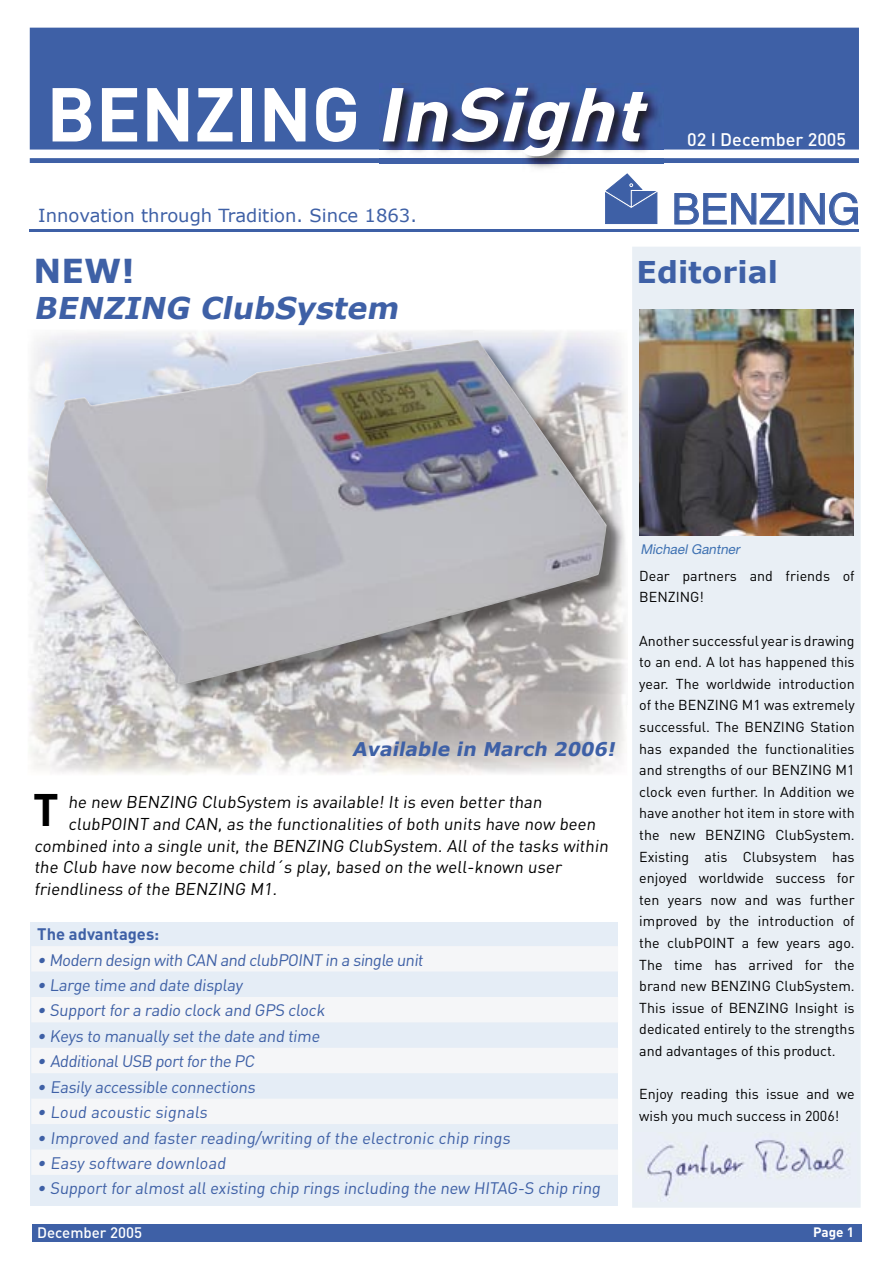
<style>
.page{position:relative;width:893px;height:1263px;background:#fff}
.page>*{position:absolute;margin:0;border:0;box-sizing:border-box;transform-origin:0 0}
.t1{font:700 75px "DIN";color:#fff}
.t2{font:700 45px "DIN";color:#000}
.t3{font:42.45px "Helvetica";color:#3e60a6}
.t4{font:700 33px "Verdana";color:#3e60a6}
.t5{font:italic 700 30px "Verdana";color:#3e60a6}
.t6{font:700 30px "Verdana";color:#3e60a6}
.t7{font:italic 700 18.9px "Verdana";color:#3e60a6}
.t8{font:18px "Verdana";color:#3e60a6}
.t9{font:500 18px "DIN";color:#fff}
.t10{font:16.95px "DIN";color:#000}
.t11{font:16.5px "DIN";color:#3e60a6}
.t12{font:700 16.5px "DIN";color:#3e60a6}
.t13{font:500 15px "DIN";color:#fff}
.t14{font:14.25px/21.6px "DIN";color:#000}
.t15{font:italic 13.5px "Helvetica Neue";color:#3e71b2}
.t16{font:700 13.5px "DIN";color:#fff}
.s1{font-style:italic}
</style>
<div class="page">
<img style="left:29px;top:677px;width:596px;height:98px">
<img style="left:29px;top:333px;width:48px;height:344px">
<img style="left:46px;top:340px;width:582px;height:365px">
<img style="left:46px;top:340px;width:561px;height:347px">
<div style="left:632px;top:247px;width:229px;height:961px;background:#e9eff5"></div>
<div style="left:32px;top:1224px;width:829px;height:17px;background:#3e60a6"></div>
<img style="left:640px;top:309px;width:214px;height:227px">
<div style="left:30px;top:28px;width:829px;height:122px;background:#3e60a6"></div>
<svg style="left:605px;top:174px;width:52px;height:50px"></svg>
<svg style="left:674px;top:193px;width:110px;height:31px"></svg>
<svg style="left:800px;top:192px;width:58px;height:33px"></svg>
<svg style="left:30px;top:158px;width:829px;height:5px;background:#4264a8"></svg>
<hr style="left:30px;top:229px;width:829px;height:2px;background:#3e60a6">
<img style="left:380px;top:84px;width:283px;height:85px">
<img style="left:380px;top:158px;width:283px;height:5px">
<img style="left:635px;top:1132px;width:222px;height:70px">
<div style="left:31px;top:923px;width:587px;height:283px;background:#e5edf6"></div>
<svg style="left:31px;top:946px;width:587px;height:229px;fill:#f5f6f8"></svg>
<h1 class="t1" style="left:46px;top:65px;width:621px">BENZING <span class="s1">InSight</span></h1>
<p class="t8" style="left:38px;top:204px;width:380px">Innovation through Tradition. Since 1863.</p>
<p class="t9" style="left:687px;top:128px;width:160px">02 I December 2005</p>
<h3 class="t3" style="left:672px;top:185px;width:190px">BENZING</h3>
<h3 class="t4" style="left:34px;top:250px;width:102px">NEW!</h3>
<h3 class="t5" style="left:34px;top:289px;width:372px">BENZING ClubSystem</h3>
<h3 class="t6" style="left:637px;top:253px;width:143px">Editorial</h3>
<h3 class="t7" style="left:352px;top:737px;width:268px">Available in March 2006!</h3>
<h2 class="t2" style="left:33px;top:780px;width:27px">T</h2>
<p class="t10" style="left:68px;top:792px;width:478px">he new BENZING ClubSystem is available! It is even better than</p>
<p class="t10" style="left:68px;top:813px;width:532px">clubPOINT and CAN, as the functionalities of both units have now been</p>
<p class="t10" style="left:34px;top:835px;width:578px">combined into a single unit, the BENZING ClubSystem. All of the tasks within</p>
<p class="t10" style="left:34px;top:856px;width:532px">the Club have now become child´s play, based on the well-known user</p>
<p class="t10" style="left:34px;top:878px;width:247px">friendliness of the BENZING M1.</p>
<p class="t12" style="left:37px;top:923px;width:124px">The advantages:</p>
<p class="t11" style="left:37px;top:949px;width:390px">• Modern design with CAN and clubPOINT in a single unit</p>
<p class="t11" style="left:37px;top:975px;width:209px">• Large time and date display</p>
<p class="t11" style="left:37px;top:1000px;width:292px">• Support for a radio clock and GPS clock</p>
<p class="t11" style="left:37px;top:1025px;width:286px">• Keys to manually set the date and time</p>
<p class="t11" style="left:37px;top:1051px;width:221px">• AdditionalUSB portfor the PC</p>
<p class="t11" style="left:37px;top:1076px;width:222px">• Easily accessible connections</p>
<p class="t11" style="left:37px;top:1102px;width:174px">• Loud acoustic signals</p>
<p class="t11" style="left:37px;top:1127px;width:477px">• Improved and faster reading/writing of the electronic chip rings</p>
<p class="t11" style="left:37px;top:1153px;width:192px">• Easy software download</p>
<p class="t11" style="left:37px;top:1178px;width:567px">• Support for almost all existing chip rings including the new HITAG-S chip ring</p>
<p class="t13" style="left:37px;top:1222px;width:106px">December 2005</p>
<p class="t15" style="left:640px;top:541px;width:104px">Michael Gantner</p>
<p class="t14" style="left:639px;top:564px;width:217px">Dear partners and friends of<br>BENZING!</p>
<p class="t14" style="left:639px;top:629px;width:217px;text-align:justify">Another successful year is drawing to an end. A lot has happened this year. The worldwide introduction of the BENZING M1 was extremely successful. The BENZING Station has expanded the functionalities and strengths of our BENZING M1 clock even further. In Addition we have another hot item in store with the new BENZING ClubSystem.<br>Existing atis Clubsystem has enjoyed worldwide success for ten years now and was further improved by the introduction of the clubPOINT a few years ago.<br>The time has arrived for the brand new BENZING ClubSystem.<br>This issue of BENZING Insight is dedicated entirely to the strengths and advantages of this product.</p>
<p class="t14" style="left:639px;top:1083px;width:217px">Enjoy reading this issue and we wish you much success in 2006!</p>
<p class="t16" style="left:813px;top:1223px;width:42px">Page 1</p>
</div>
